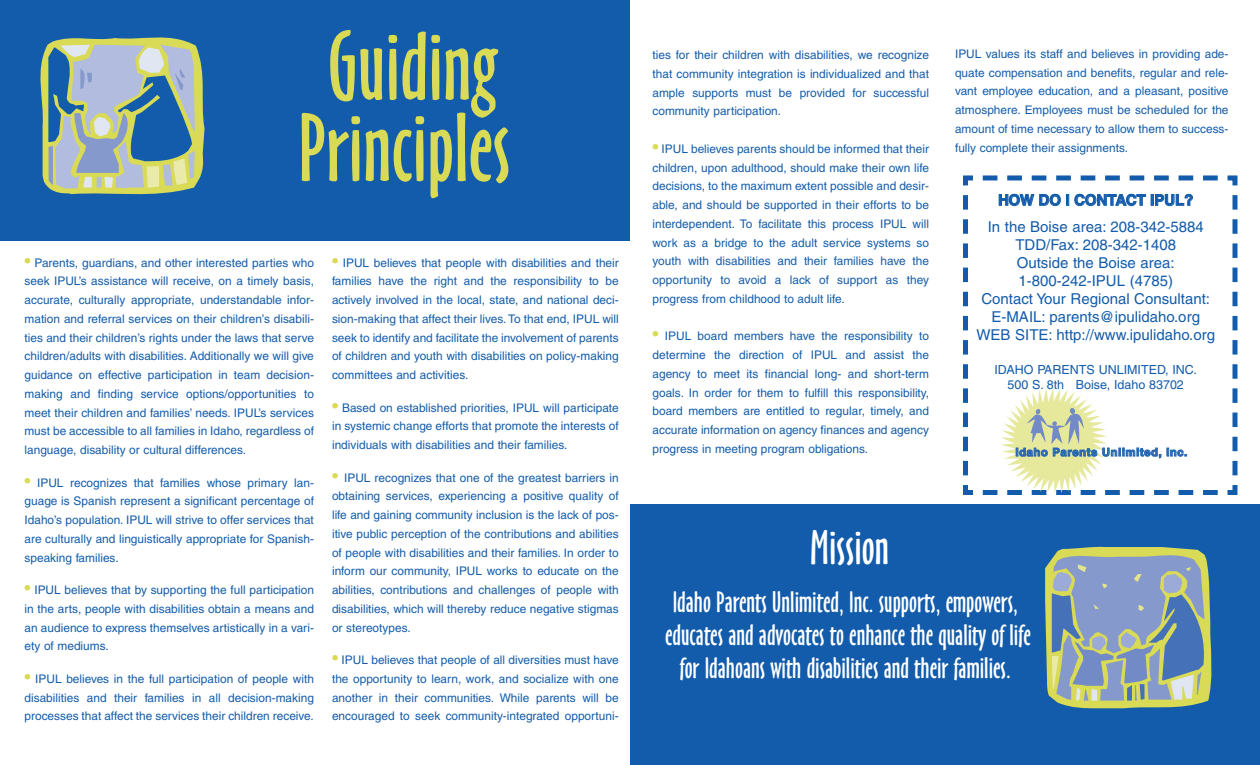
<style>
.page{position:relative;width:1260px;height:765px;background:#fff}
.page>*{position:absolute;margin:0;border:0;box-sizing:border-box;transform-origin:0 0}
.t1{font:90px/81.2px "Oz Handicraft BT";color:#d9da55;text-align:center}
.t2{font:45px "Oz Handicraft BT";color:#fff}
.t3{font:27.5px/33px "Oz Handicraft BT";color:#fff;text-align:center}
.t4{font:15px/18px "Helvetica";color:#135cab;text-align:center}
.t5{font:700 15px "Helvetica";letter-spacing:-.005em;color:#135cab}
.t6{font:12.5px/15px "Helvetica";color:#135cab;text-align:center}
.t7{font:11.88px/18.8px "Helvetica";color:#135cab;text-align:justify}
.t8{font:700 11.25px "Helvetica";letter-spacing:.055em;color:#2867b2}
.s1{font-size:17.5px;color:#d9da55}
</style>
<div class="page">
<div style="left:0;top:0;width:630px;height:241px;background:#135cab"></div>
<div style="left:630px;top:504px;width:630px;height:261px;background:#135cab"></div>
<svg style="left:1045px;top:546px;width:167px;height:163px;background:#91a5a3"></svg>
<svg style="left:40px;top:37px;width:165px;height:157px"></svg>
<svg style="left:963px;top:175px;width:275px;height:320px"></svg>
<h1 class="t1" style="left:298px;top:34px;width:214px">Guiding<br>Principles</h1>
<p class="t7" style="left:25px;top:254px;width:291px"><span class="s1">•</span> Parents, guardians, and other interested parties who seek IPUL’s assistance will receive, on a timely basis, accurate, culturally appropriate, understandable infor&shy;mation and referral services on their children’s disabili&shy;ties and their children’s rights under the laws that serve children/adults with disabilities. Additionally we will give guidance on effective participation in team decision&shy;making and finding service options/opportunities to meet their children and families’ needs. IPUL’s services must be accessible to all families in Idaho, regardless of language, disability or cultural differences.</p>
<p class="t7" style="left:25px;top:474px;width:291px"><span class="s1">•</span> IPUL recognizes that families whose primary lan&shy;guage is Spanish represent a significant percentage of Idaho’s population. IPUL will strive to offer services that are culturally and linguistically appropriate for Spanish&shy;speaking families.</p>
<p class="t7" style="left:25px;top:582px;width:291px"><span class="s1">•</span> IPUL believes that by supporting the full participation in the arts, people with disabilities obtain a means and an audience to express themselves artistically in a vari&shy;ety of mediums.</p>
<p class="t7" style="left:25px;top:670px;width:291px"><span class="s1">•</span> IPUL believes in the full participation of people with disabilities and their families in all decision-making processes that affect the services their children receive.</p>
<p class="t7" style="left:332px;top:254px;width:288px"><span class="s1">•</span> IPUL believes that people with disabilities and their families have the right and the responsibility to be actively involved in the local, state, and national deci&shy;sion-making that affect their lives. To that end, IPUL will seek to identify and facilitate the involvement of parents of children and youth with disabilities on policy-making committees and activities.</p>
<p class="t7" style="left:332px;top:399px;width:288px"><span class="s1">•</span> Based on established priorities, IPUL will participate in systemic change efforts that promote the interests of individuals with disabilities and their families.</p>
<p class="t7" style="left:332px;top:469px;width:288px"><span class="s1">•</span> IPUL recognizes that one of the greatest barriers in obtaining services, experiencing a positive quality of life and gaining community inclusion is the lack of pos&shy;itive public perception of the contributions and abilities of people with disabilities and their families. In order to inform our community, IPUL works to educate on the abilities, contributions and challenges of people with disabilities, which will thereby reduce negative stigmas or stereotypes.</p>
<p class="t7" style="left:332px;top:652px;width:288px"><span class="s1">•</span> IPUL believes that people of all diversities must have the opportunity to learn, work, and socialize with one another in their communities. While parents will be encouraged to seek community-integrated opportuni-</p>
<p class="t7" style="left:652px;top:47px;width:278px">ties for their children with disabilities, we recognize that community integration is individualized and that ample supports must be provided for successful community participation.</p>
<p class="t7" style="left:652px;top:140px;width:278px"><span class="s1">•</span> IPUL believes parents should be informed that their children, upon adulthood, should make their own life decisions, to the maximum extent possible and desir&shy;able, and should be supported in their efforts to be interdependent. To facilitate this process IPUL will work as a bridge to the adult service systems so youth with disabilities and their families have the opportunity to avoid a lack of support as they progress from childhood to adult life.</p>
<p class="t7" style="left:652px;top:328px;width:278px"><span class="s1">•</span> IPUL board members have the responsibility to determine the direction of IPUL and assist the agency to meet its financial long- and short-term goals. In order for them to fulfill this responsibility, board members are entitled to regular, timely, and accurate information on agency finances and agency progress in meeting program obligations.</p>
<p class="t7" style="left:955px;top:45px;width:275px">IPUL values its staff and believes in providing ade&shy;quate compensation and benefits, regular and rele&shy;vant employee education, and a pleasant, positive atmosphere. Employees must be scheduled for the amount of time necessary to allow them to success&shy;fully complete their assignments.</p>
<p class="t5" style="left:998px;top:194px;width:197px">HOW DO I CONTACT IPUL?</p>
<p class="t4" style="left:976px;top:219px;width:240px">In the Boise area: 208-342-5884<br>TDD/Fax: 208-342-1408<br>Outside the Boise area:<br>1-800-242-IPUL (4785)<br>Contact Your Regional Consultant:<br>E-MAIL: parents@ipulidaho.org<br>WEB SITE: http://www.ipulidaho.org</p>
<p class="t6" style="left:994px;top:363px;width:204px">IDAHO PARENTS UNLIMITED, INC.<br>500 S. 8th Boise, Idaho 83702</p>
<p class="t8" style="left:1016px;top:448px;width:173px">Idaho Parents Unlimited, Inc.</p>
<h2 class="t2" style="left:810px;top:530px;width:80px">Mission</h2>
<h3 class="t3" style="left:665px;top:588px;width:367px">Idaho Parents Unlimited, Inc. supports, empowers, educates and advocates to enhance the quality of life for Idahoans with disabilities and their families.</h3>
</div>
